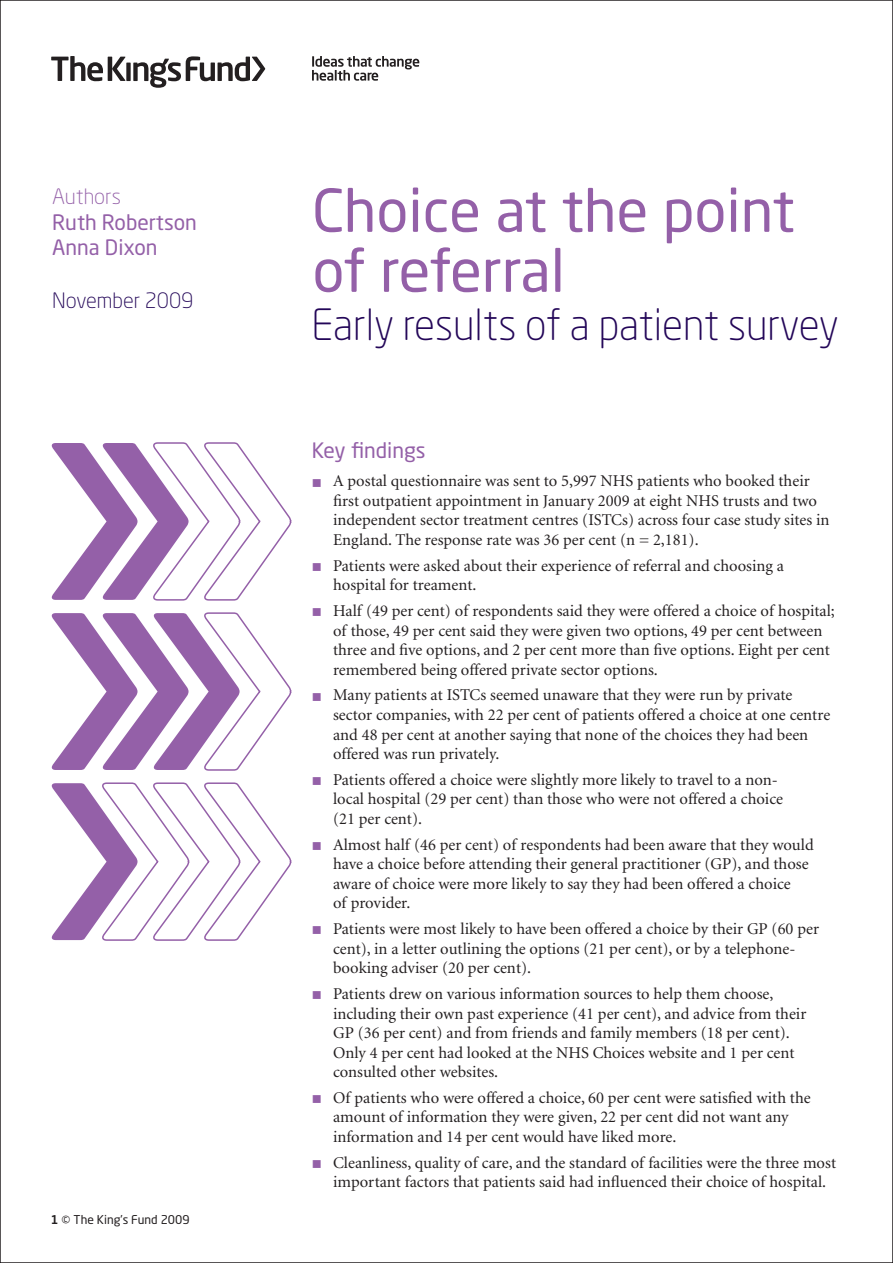
<style>
.page{position:relative;width:893px;height:1263px;background:#fff}
.page>*{position:absolute;margin:0;border:0;box-sizing:border-box;transform-origin:0 0}
.t1{font:58.5px/60px "Neo Sans Std";color:#9460a8}
.t2{font:300 42.6px "Neo Sans Std";color:#230658;scale:.96 1}
.Headings__A_head{font:21px "Neo Sans Std";color:#9460a8}
.t3{font:300 21px "Neo Sans Std";color:#230658}
.t4{font:300 21px "Neo Sans Std";color:#9460a8}
.body_copy{font:16.5px/19.5px "Minion";color:#231f20}
.t5{font:12px "Neo Sans Std";color:#231f20}
.s1{font-weight:500}
.s2{color:#9460a8}
</style>
<div class="page">
<svg style="left:112px;top:57px;width:13px;height:24px"></svg>
<div style="left:126px;top:63px;width:5px;height:18px;background:#231f20"></div>
<hr style="left:108px;top:57px;width:4px;height:24px;background:#231f20">
<svg style="left:51px;top:56px;width:52px;height:25px"></svg>
<svg style="left:133px;top:56px;width:132px;height:32px"></svg>
<svg style="left:312px;top:56px;width:107px;height:25px"></svg>
<svg style="left:52px;top:442px;width:240px;height:159px"></svg>
<svg style="left:52px;top:612px;width:240px;height:159px"></svg>
<svg style="left:52px;top:782px;width:240px;height:159px"></svg>
<p class="t4" style="left:52px;top:184px;width:70px">Authors</p>
<p class="Headings__A_head" style="left:52px;top:209px;width:146px">Ruth Robertson</p>
<p class="Headings__A_head" style="left:52px;top:235px;width:107px">Anna Dixon</p>
<p class="t3" style="left:52px;top:288px;width:143px">November 2009</p>
<p class="t5" style="left:51px;top:1212px;width:140px"><span class="s1">1</span> © The King’s Fund 2009</p>
<p class="t1" style="left:312px;top:179px;width:484px">Choice at the point of referral</p>
<p class="t2" style="left:311px;top:299px;width:551px">Early results of a patient survey</p>
<p class="Headings__A_head" style="left:312px;top:438px;width:115px">Key findings</p>
<p class="body_copy" style="left:333px;top:472px;width:498px;text-indent:-21px"><span class="s2">■</span> A postal questionnaire was sent to 5,997 NHS patients who booked their first outpatient appointment in January 2009 at eight NHS trusts and two independent sector treatment centres (ISTCs) across four case study sites in England. The response rate was 36 per cent (n = 2,181).</p>
<p class="body_copy" style="left:333px;top:556px;width:452px;text-indent:-21px"><span class="s2">■</span> Patients were asked about their experience of referral and choosing a hospital for treament.</p>
<p class="body_copy" style="left:333px;top:602px;width:503px;text-indent:-21px"><span class="s2">■</span> Half (49 per cent) of respondents said they were offered a choice of hospital; of those, 49 per cent said they were given two options, 49 per cent between three and five options, and 2 per cent more than five options. Eight per cent remembered being offered private sector options.</p>
<p class="body_copy" style="left:333px;top:686px;width:499px;text-indent:-21px"><span class="s2">■</span> Many patients at ISTCs seemed unaware that they were run by private sector companies, with 22 per cent of patients offered a choice at one centre and 48 per cent at another saying that none of the choices they had been offered was run privately.</p>
<p class="body_copy" style="left:333px;top:770px;width:451px;text-indent:-21px"><span class="s2">■</span> Patients offered a choice were slightly more likely to travel to a non&shy;local hospital (29 per cent) than those who were not offered a choice (21 per cent).</p>
<p class="body_copy" style="left:333px;top:835px;width:482px;text-indent:-21px"><span class="s2">■</span> Almost half (46 per cent) of respondents had been aware that they would have a choice before attending their general practitioner (GP), and those aware of choice were more likely to say they had been offered a choice<br>of provider.</p>
<p class="body_copy" style="left:333px;top:920px;width:487px;text-indent:-21px"><span class="s2">■</span> Patients were most likely to have been offered a choice by their GP (60 per cent), in a letter outlining the options (21 per cent), or by a telephone&shy;booking adviser (20 per cent).</p>
<p class="body_copy" style="left:333px;top:985px;width:475px;text-indent:-21px"><span class="s2">■</span> Patients drew on various information sources to help them choose, including their own past experience (41 per cent), and advice from their GP (36 per cent) and from friends and family members (18 per cent).<br>Only 4 per cent had looked at the NHS Choices website and 1 per cent consulted other websites.</p>
<p class="body_copy" style="left:333px;top:1088px;width:479px;text-indent:-21px"><span class="s2">■</span> Of patients who were offered a choice, 60 per cent were satisfied with the amount of information they were given, 22 per cent did not want any information and 14 per cent would have liked more.</p>
<p class="body_copy" style="left:333px;top:1153px;width:504px;text-indent:-21px"><span class="s2">■</span> Cleanliness, quality of care, and the standard of facilities were the three most important factors that patients said had influenced their choice of hospital.</p>
</div>
